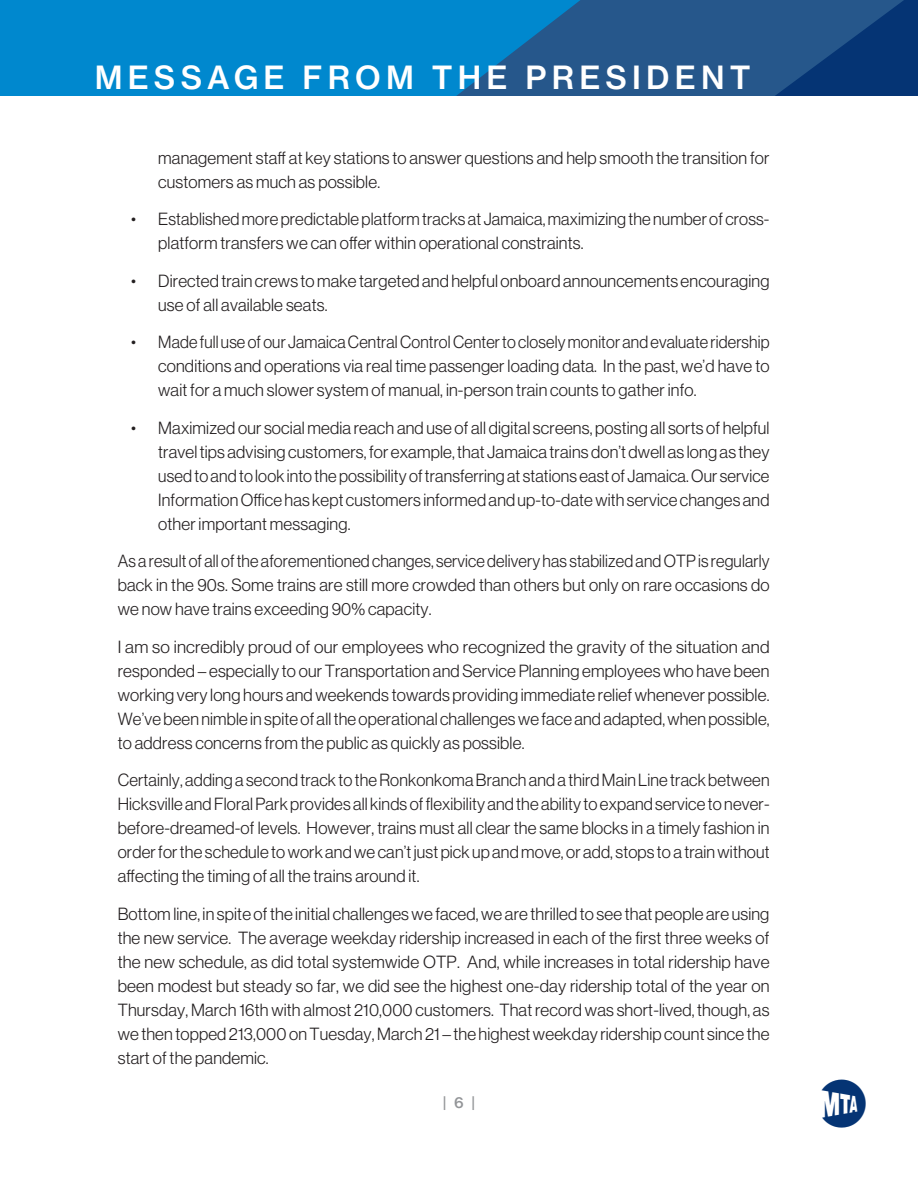
<style>
.page{position:relative;width:918px;height:1188px;background:#fff}
.page>*{position:absolute;margin:0;border:0;box-sizing:border-box;transform-origin:0 0}
.t1{font:48px "MTA Logo";color:#053474}
.t2{font:31.5px "N Haas Grotesk TX Pro 65 Md";letter-spacing:.165em;color:#fff}
.Paragraph{font:17.25px/24px "N Haas Grotesk DS Pro 45 Lt";letter-spacing:.01em;color:#231f20;text-align:justify}
.Paragraph-2{font:17.25px/24px "N Haas Grotesk DS Pro 45 Lt";letter-spacing:.01em;color:#231f20;text-align:justify;scale:1.04 1}
.Paragraph-3{font:17.25px/24px "N Haas Grotesk DS Pro 45 Lt";letter-spacing:.01em;color:#231f20;text-align:justify;scale:.96 1}
.t3{font:15px "N Haas Grotesk TX Pro 65 Md";color:#939598}
</style>
<div class="page">
<div style="left:699px;top:0;width:219px;height:96px;background:#053474"></div>
<svg style="left:580px;top:0;width:324px;height:96px;fill:#26578b"></svg>
<svg style="left:0;top:0;width:580px;height:96px;background:#0482c6"></svg>
<p class="t2" style="left:95px;top:58px;width:657px">MESSAGE FROM THE PRESIDENT</p>
<p class="Paragraph" style="left:158px;top:146px;width:613px">management staff at key stations to answer questions and help smooth the transition for customers as much as possible.</p>
<p class="Paragraph" style="left:158px;top:207px;width:613px;text-indent:-27px">• Established more predictable platform tracks at Jamaica, maximizing the number of cross&shy;platform transfers we can offer within operational constraints.</p>
<p class="Paragraph" style="left:158px;top:269px;width:613px;text-indent:-27px">• Directed train crews to make targeted and helpful onboard announcements encouraging use of all available seats.</p>
<p class="Paragraph" style="left:158px;top:330px;width:613px;text-indent:-27px">• Made full use of our Jamaica Central Control Center to closely monitor and evaluate ridership conditions and operations via real time passenger loading data. In the past, we’d have to wait for a much slower system of manual, in-person train counts to gather info.</p>
<p class="Paragraph" style="left:158px;top:416px;width:613px;text-indent:-27px">• Maximized our social media reach and use of all digital screens, posting all sorts of helpful travel tips advising customers, for example, that Jamaica trains don’t dwell as long as they used to and to look into the possibility of transferring at stations east of Jamaica. Our service Information Office has kept customers informed and up-to-date with service changes and other important messaging.</p>
<p class="Paragraph-3" style="left:118px;top:549px;width:681px">As a result of all of the aforementioned changes, service delivery has stabilized and OTP is regularly back in the 90s. Some trains are still more crowded than others but only on rare occasions do we now have trains exceeding 90% capacity.</p>
<p class="Paragraph-2" style="left:118px;top:635px;width:628px">I am so incredibly proud of our employees who recognized the gravity of the situation and responded – especially to our Transportation and Service Planning employees who have been working very long hours and weekends towards providing immediate relief whenever possible.<br>We’ve been nimble in spite of all the operational challenges we face and adapted, when possible, to address concerns from the public as quickly as possible.</p>
<p class="Paragraph" style="left:118px;top:768px;width:653px">Certainly, adding a second track to the Ronkonkoma Branch and a third Main Line track between Hicksville and Floral Park provides all kinds of flexibility and the ability to expand service to never&shy;before-dreamed-of levels. However, trains must all clear the same blocks in a timely fashion in order for the schedule to work and we can’t just pick up and move, or add, stops to a train without affecting the timing of all the trains around it.</p>
<p class="Paragraph" style="left:118px;top:902px;width:653px">Bottom line, in spite of the initial challenges we faced, we are thrilled to see that people are using the new service. The average weekday ridership increased in each of the first three weeks of the new schedule, as did total systemwide OTP. And, while increases in total ridership have been modest but steady so far, we did see the highest one-day ridership total of the year on Thursday, March 16th with almost 210,000 customers. That record was short-lived, though, as we then topped 213,000 on Tuesday, March 21 – the highest weekday ridership count since the start of the pandemic.</p>
<p class="t3" style="left:443px;top:1093px;width:34px">| 6 |</p>
<h1 class="t1" style="left:822px;top:1080px;width:47px">M</h1>
</div>
